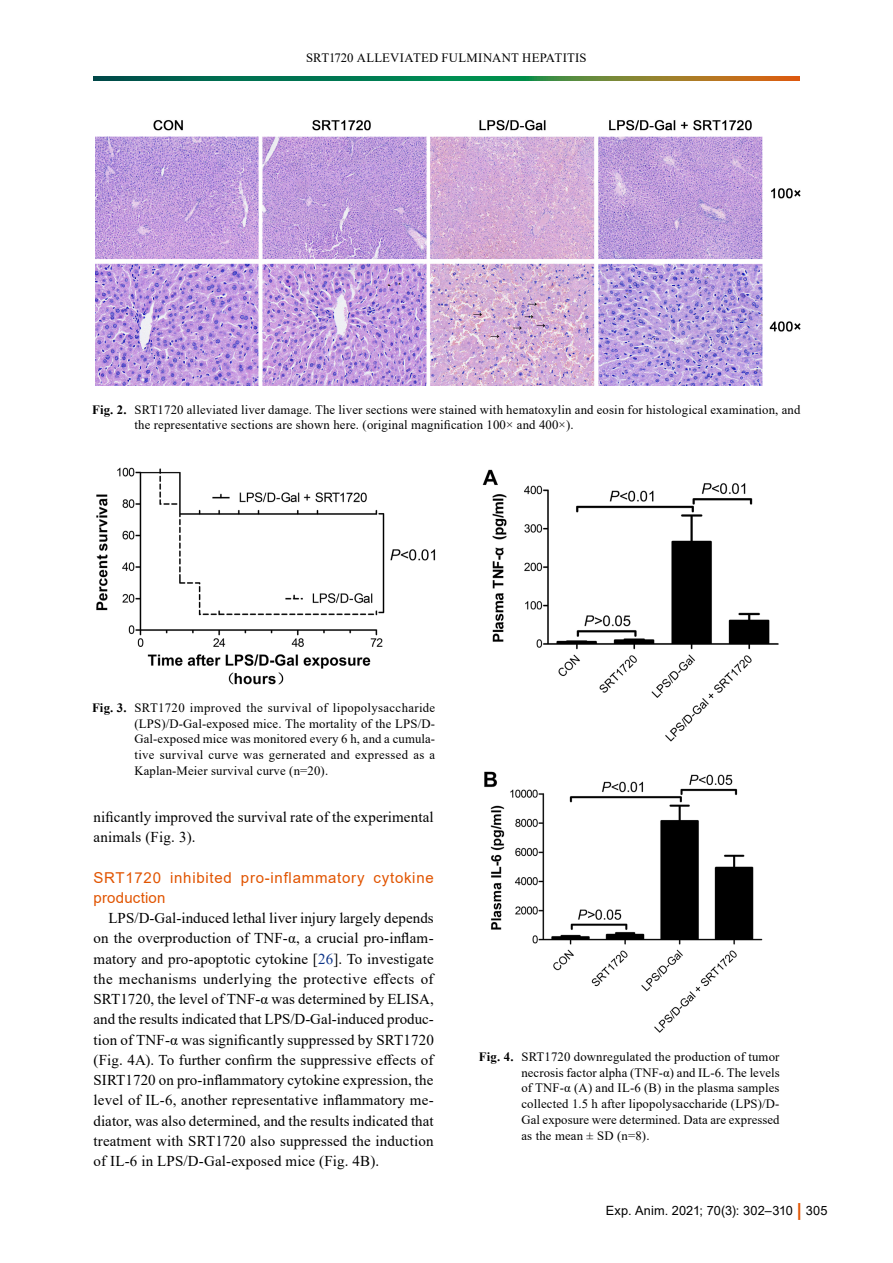
<style>
.page{position:relative;width:893px;height:1263px;background:#fff}
.page>*{position:absolute;margin:0;border:0;box-sizing:border-box;transform-origin:0 0}
.t1{font:15px/20.2px "Times New Roman";letter-spacing:.01em;color:#000}
.t2{font:15px/20.2px "Arial";letter-spacing:.05em;color:#e15400}
.t3{font:12.75px/15.8px "Times New Roman";letter-spacing:.01em;color:#000;text-align:justify}
.t4{font:12.75px "Arial";letter-spacing:.01em;color:#000}
.s1{font-weight:700}
.s2{color:#0c3388}
.s3{font-weight:700;font-size:18px;color:#e15400}
</style>
<div class="page">
<svg style="left:94px;top:77px;width:705px;height:4px;background:#377842"></svg>
<img style="left:95px;top:120px;width:706px;height:266px">
<img style="left:96px;top:468px;width:339px;height:216px">
<img style="left:482px;top:469px;width:297px;height:564px">
<p class="t3" style="left:306px;top:49px;width:282px">SRT1720 ALLEVIATED FULMINANT HEPATITIS</p>
<p class="t3" style="left:135px;top:401px;width:667px;text-indent:-42px"><span class="s1">Fig. 2.</span> SRT1720 alleviated liver damage. The liver sections were stained with hematoxylin and eosin for histological examination, and the representative sections are shown here. (original magnification 100× and 400×).</p>
<p class="t3" style="left:134px;top:699px;width:302px;text-indent:-42px"><span class="s1">Fig. 3.</span> SRT1720 improved the survival of lipopolysaccharide (LPS)/D-Gal-exposed mice. The mortality of the LPS/D-Gal-exposed mice was monitored every 6 h, and a cumula&shy;tive survival curve was gernerated and expressed as a Kaplan-Meier survival curve (n=20).</p>
<p class="t1" style="left:94px;top:806px;width:342px">nificantly improved the survival rate of the experimental animals (Fig. 3).</p>
<p class="t2" style="left:94px;top:867px;width:342px">SRT1720 inhibited pro-inflammatory cytokine production</p>
<p class="t1" style="left:94px;top:907px;width:342px;text-align:justify;text-indent:15px">LPS/D-Gal-induced lethal liver injury largely depends on the overproduction of TNF-α, a crucial pro-inflam&shy;matory and pro-apoptotic cytokine [<span class="s2">26</span>]. To investigate the mechanisms underlying the protective effects of SRT1720, the level of TNF-α was determined by ELISA, and the results indicated that LPS/D-Gal-induced produc&shy;tion of TNF-α was significantly suppressed by SRT1720 (Fig. 4A). To further confirm the suppressive effects of SIRT1720 on pro-inflammatory cytokine expression, the level of IL-6, another representative inflammatory me&shy;diator, was also determined, and the results indicated that treatment with SRT1720 also suppressed the induction of IL-6 in LPS/D-Gal-exposed mice (Fig. 4B).</p>
<p class="t3" style="left:521px;top:1048px;width:260px;text-indent:-42px"><span class="s1">Fig. 4.</span> SRT1720 downregulated the production of tumor necrosis factor alpha (TNF-α) and IL-6. The levels of TNF-α (A) and IL-6 (B) in the plasma samples collected 1.5 h after lipopolysaccharide (LPS)/D-Gal exposure were determined. Data are expressed as the mean ± SD (n=8).</p>
<p class="t4" style="left:606px;top:1202px;width:223px">Exp. Anim. 2021; 70(3): 302–310 <span class="s3">|</span> 305</p>
</div>
